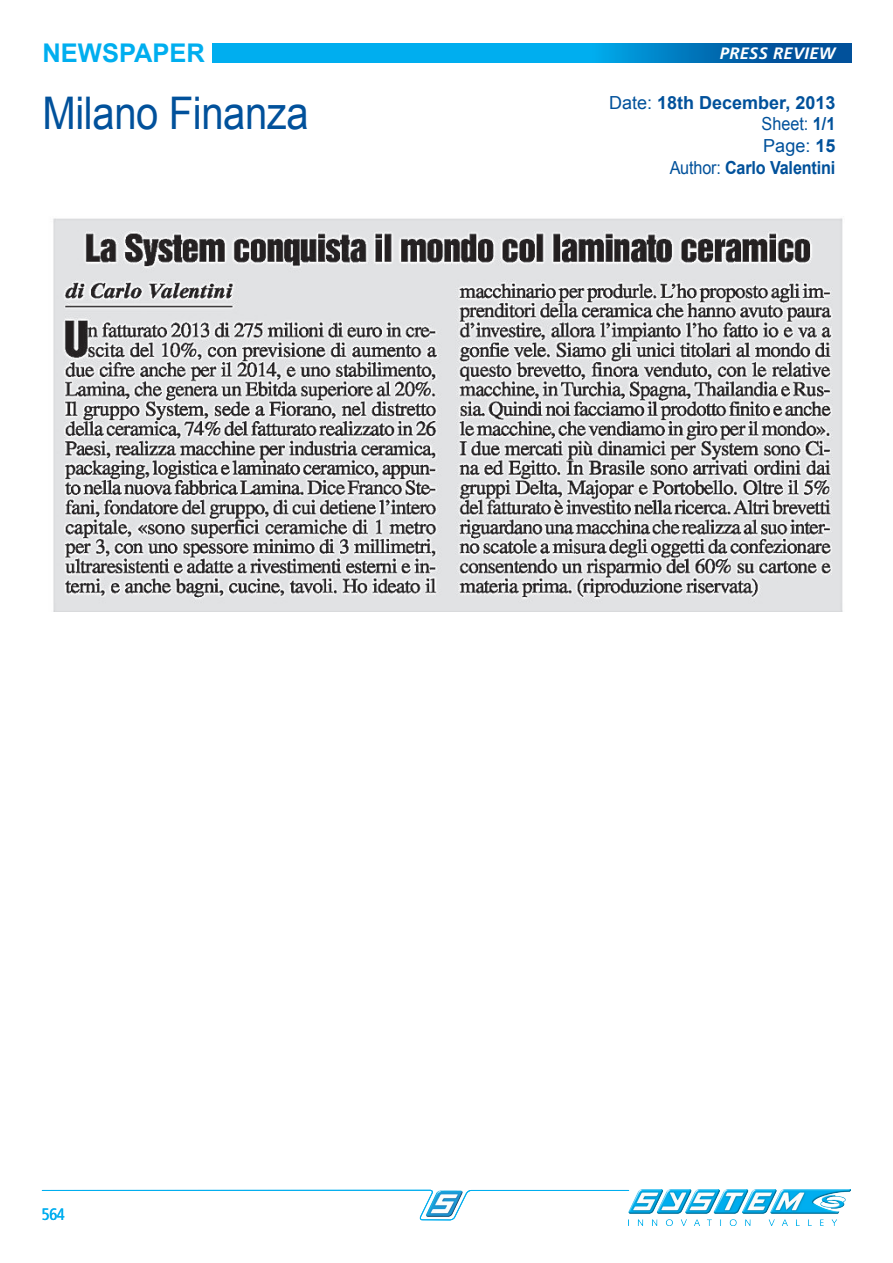
<style>
.page{position:relative;width:893px;height:1263px;background:#fff}
.page>*{position:absolute;margin:0;border:0;box-sizing:border-box;transform-origin:0 0}
.t1{font:45px "Arial";letter-spacing:-.01em;color:#01519b;scale:.89 1}
.t2{font:700 25.8px "Arial";color:#00aeef}
.TESTO_PARAGRAFO_ITAL{font:700 18px "Arial";color:#01519b}
.TESTO_PARAGRAFO_ITAL-2{font:700 18px "Arial";color:#01519b;scale:.9 1}
.t3{font:18px "Arial";color:#01519b;scale:.9 1}
.t4{font:18px "Arial";color:#01519b}
.TESTO_PARAGRAFO_LING{font:italic 700 16.5px "Frutiger LT Std";letter-spacing:.02em;color:#fff}
.t5{font:condensed 16.5px "Frutiger LT Std";color:#00aeef}
.s1{font-weight:400}
.s2{font-weight:700}
</style>
<div class="page">
<img style="left:629px;top:1189px;width:221px;height:37px">
<div style="left:213px;top:44px;width:638px;height:19px;background:#00aeef"></div>
<svg style="left:42px;top:1190px;width:587px;height:31px"></svg>
<svg style="left:609px;top:44px;width:242px;height:19px;background:#006bb1"></svg>
<svg style="left:53px;top:218px;width:790px;height:394px"></svg>
<h2 class="t2" style="left:43px;top:36px;width:164px">NEWSPAPER</h2>
<p class="TESTO_PARAGRAFO_LING" style="left:720px;top:44px;width:117px">PRESS REVIEW</p>
<p class="t1" style="left:43px;top:83px;width:301px">Milano Finanza</p>
<p class="TESTO_PARAGRAFO_ITAL" style="left:609px;top:90px;width:228px"><span class="s1">Date:</span> 18th December, 2013</p>
<p class="t3" style="left:761px;top:112px;width:84px">Sheet: <span class="s2">1/1</span></p>
<p class="t4" style="left:763px;top:134px;width:74px">Page: <span class="s2">15</span></p>
<p class="TESTO_PARAGRAFO_ITAL-2" style="left:670px;top:155px;width:186px"><span class="s1">Author:</span> Carlo Valentini</p>
<p class="t5" style="left:42px;top:1205px;width:24px">564</p>
</div>
